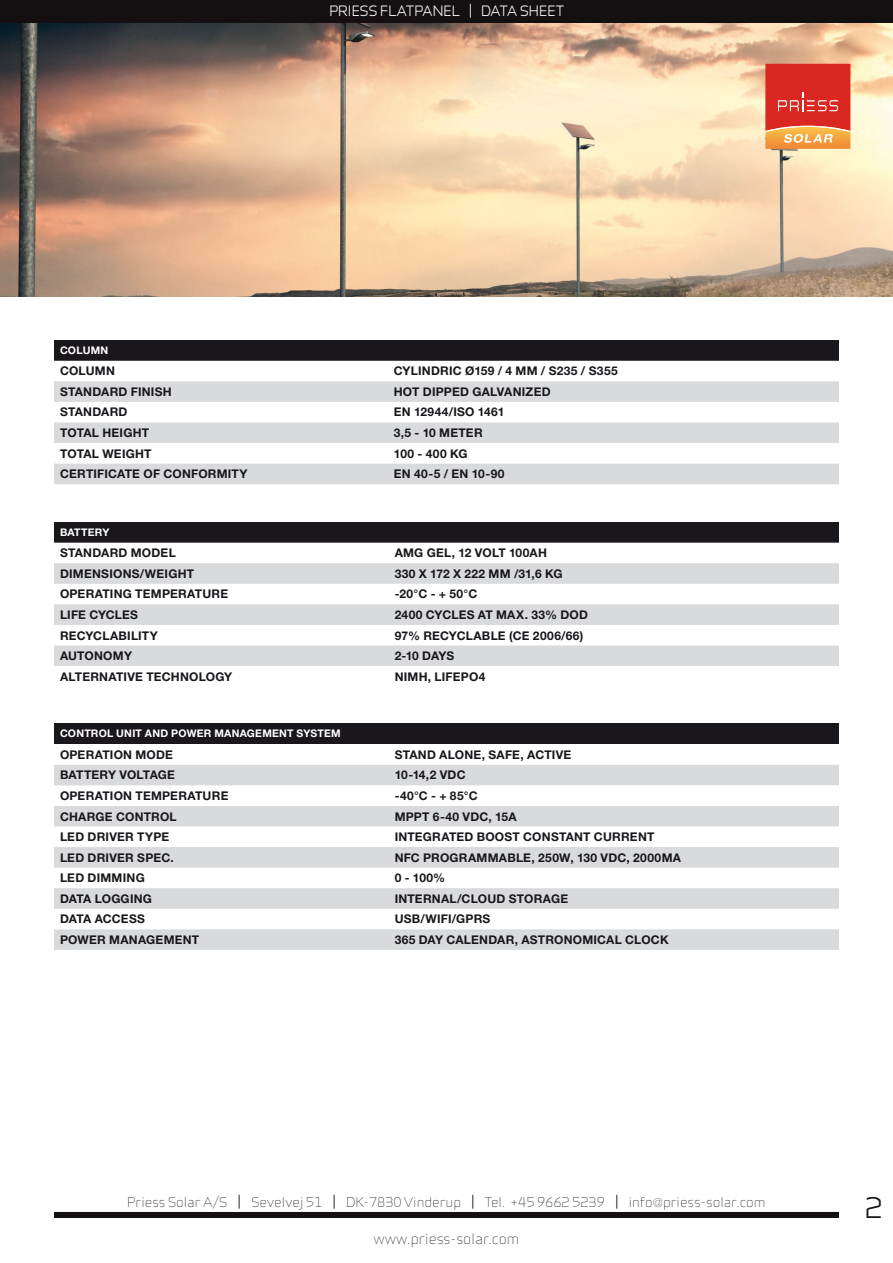
<style>
.page{position:relative;width:893px;height:1263px;background:#fff}
.page>*{position:absolute;margin:0;border:0;box-sizing:border-box;transform-origin:0 0}
.t1{font:27px "Infinity T Medium";color:#1a171c}
.t2{font:13.5px "Infinity T Medium";letter-spacing:.015em;color:#fff}
.t3{font:13.5px "Infinity T Light";color:#1a171c}
.t4{font:12.75px "Infinity T Light";color:#1a171c}
.t5{font:700 12px "Helvetica Neue LT Pro";letter-spacing:.02em;color:#1a171c}
.t6{font:700 10.5px "Helvetica Neue LT Pro";letter-spacing:.025em;color:#fff}
.s1{font-family:"Infinity T Medium";font-size:13.5px}
.s2{font-family:"Helvetica Neue LT Pro";font-weight:200}
</style>
<div class="page">
<img style="left:0;top:22px;width:893px;height:275px">
<div style="left:0;top:0;width:893px;height:22px;background:#140f11"></div>
<div style="left:54px;top:1212px;width:785px;height:6px;background:#140f11"></div>
<svg style="left:765px;top:64px;width:85px;height:85px;background:#e25138"></svg>
<div style="left:54px;top:340px;width:334px;height:21px;background:#1a171c"></div>
<div style="left:388px;top:340px;width:451px;height:21px;background:#1a171c"></div>
<div style="left:54px;top:381px;width:785px;height:21px;background:#d9dadb"></div>
<svg style="left:54px;top:422px;width:785px;height:62px;fill:#d9dadb"></svg>
<div style="left:54px;top:522px;width:335px;height:21px;background:#1a171c"></div>
<div style="left:389px;top:522px;width:450px;height:21px;background:#1a171c"></div>
<svg style="left:54px;top:563px;width:785px;height:62px;fill:#d9dadb"></svg>
<div style="left:54px;top:645px;width:785px;height:21px;background:#d9dadb"></div>
<div style="left:54px;top:724px;width:335px;height:20px;background:#1a171c"></div>
<div style="left:389px;top:724px;width:450px;height:20px;background:#1a171c"></div>
<svg style="left:54px;top:765px;width:785px;height:185px;fill:#d9dadb"></svg>
<p class="t2" style="left:329px;top:1px;width:237px">PRIESS FLATPANEL | DATA SHEET</p>
<p class="t6" style="left:60px;top:343px;width:50px">COLUMN</p>
<p class="t5" style="left:60px;top:364px;width:56px">COLUMN</p>
<p class="t5" style="left:394px;top:364px;width:225px">CYLINDRIC Ø159 / 4 MM / S235 / S355</p>
<p class="t5" style="left:60px;top:384px;width:113px">STANDARD FINISH</p>
<p class="t5" style="left:394px;top:384px;width:158px">HOT DIPPED GALVANIZED</p>
<p class="t5" style="left:60px;top:405px;width:69px">STANDARD</p>
<p class="t5" style="left:394px;top:405px;width:112px">EN 12944/ISO 1461</p>
<p class="t5" style="left:60px;top:425px;width:91px">TOTAL HEIGHT</p>
<p class="t5" style="left:394px;top:425px;width:90px">3,5 - 10 METER</p>
<p class="t5" style="left:60px;top:446px;width:93px">TOTAL WEIGHT</p>
<p class="t5" style="left:394px;top:446px;width:75px">100 - 400 KG</p>
<p class="t5" style="left:60px;top:466px;width:189px">CERTIFICATE OF CONFORMITY</p>
<p class="t5" style="left:394px;top:466px;width:112px">EN 40-5 / EN 10-90</p>
<p class="t6" style="left:60px;top:525px;width:51px">BATTERY</p>
<p class="t5" style="left:60px;top:545px;width:117px">STANDARD MODEL</p>
<p class="t5" style="left:395px;top:545px;width:154px">AMG GEL, 12 VOLT 100AH</p>
<p class="t5" style="left:60px;top:566px;width:136px">DIMENSIONS/WEIGHT</p>
<p class="t5" style="left:395px;top:566px;width:169px">330 X 172 X 222 MM /31,6 KG</p>
<p class="t5" style="left:60px;top:587px;width:170px">OPERATING TEMPERATURE</p>
<p class="t5" style="left:395px;top:587px;width:84px">-20°C - + 50°C</p>
<p class="t5" style="left:60px;top:607px;width:80px">LIFE CYCLES</p>
<p class="t5" style="left:395px;top:607px;width:195px">2400 CYCLES AT MAX. 33% DOD</p>
<p class="t5" style="left:60px;top:628px;width:99px">RECYCLABILITY</p>
<p class="t5" style="left:395px;top:628px;width:190px">97% RECYCLABLE (CE 2006/66)</p>
<p class="t5" style="left:60px;top:648px;width:74px">AUTONOMY</p>
<p class="t5" style="left:395px;top:648px;width:61px">2-10 DAYS</p>
<p class="t5" style="left:60px;top:669px;width:174px">ALTERNATIVE TECHNOLOGY</p>
<p class="t5" style="left:395px;top:669px;width:92px">NIMH, LIFEPO4</p>
<p class="t6" style="left:60px;top:727px;width:282px">CONTROL UNIT AND POWER MANAGEMENT SYSTEM</p>
<p class="t5" style="left:60px;top:747px;width:115px">OPERATION MODE</p>
<p class="t5" style="left:395px;top:747px;width:178px">STAND ALONE, SAFE, ACTIVE</p>
<p class="t5" style="left:60px;top:768px;width:116px">BATTERY VOLTAGE</p>
<p class="t5" style="left:395px;top:768px;width:72px">10-14,2 VDC</p>
<p class="t5" style="left:60px;top:788px;width:170px">OPERATION TEMPERATURE</p>
<p class="t5" style="left:395px;top:788px;width:84px">-40°C - + 85°C</p>
<p class="t5" style="left:60px;top:809px;width:118px">CHARGE CONTROL</p>
<p class="t5" style="left:395px;top:809px;width:123px">MPPT 6-40 VDC, 15A</p>
<p class="t5" style="left:60px;top:829px;width:111px">LED DRIVER TYPE</p>
<p class="t5" style="left:395px;top:829px;width:261px">INTEGRATED BOOST CONSTANT CURRENT</p>
<p class="t5" style="left:60px;top:850px;width:115px">LED DRIVER SPEC.</p>
<p class="t5" style="left:395px;top:850px;width:288px">NFC PROGRAMMABLE, 250W, 130 VDC, 2000MA</p>
<p class="t5" style="left:60px;top:870px;width:86px">LED DIMMING</p>
<p class="t5" style="left:395px;top:870px;width:52px">0 - 100%</p>
<p class="t5" style="left:60px;top:891px;width:94px">DATA LOGGING</p>
<p class="t5" style="left:395px;top:891px;width:175px">INTERNAL/CLOUD STORAGE</p>
<p class="t5" style="left:60px;top:912px;width:86px">DATA ACCESS</p>
<p class="t5" style="left:395px;top:912px;width:97px">USB/WIFI/GPRS</p>
<p class="t5" style="left:60px;top:932px;width:141px">POWER MANAGEMENT</p>
<p class="t5" style="left:395px;top:932px;width:275px">365 DAY CALENDAR, ASTRONOMICAL CLOCK</p>
<p class="t4" style="left:127px;top:1193px;width:640px">Priess Solar A/S <span class="s1">|</span> Sevelvej 51 <span class="s1">|</span> DK-7830 Vinderup <span class="s1">|</span> Tel. +45 9662 5239 <span class="s1">|</span> info<span class="s2">@</span>priess-solar.com</p>
<p class="t3" style="left:374px;top:1228px;width:147px">www.priess-solar.com</p>
<h1 class="t1" style="left:865px;top:1188px;width:19px">2</h1>
</div>
